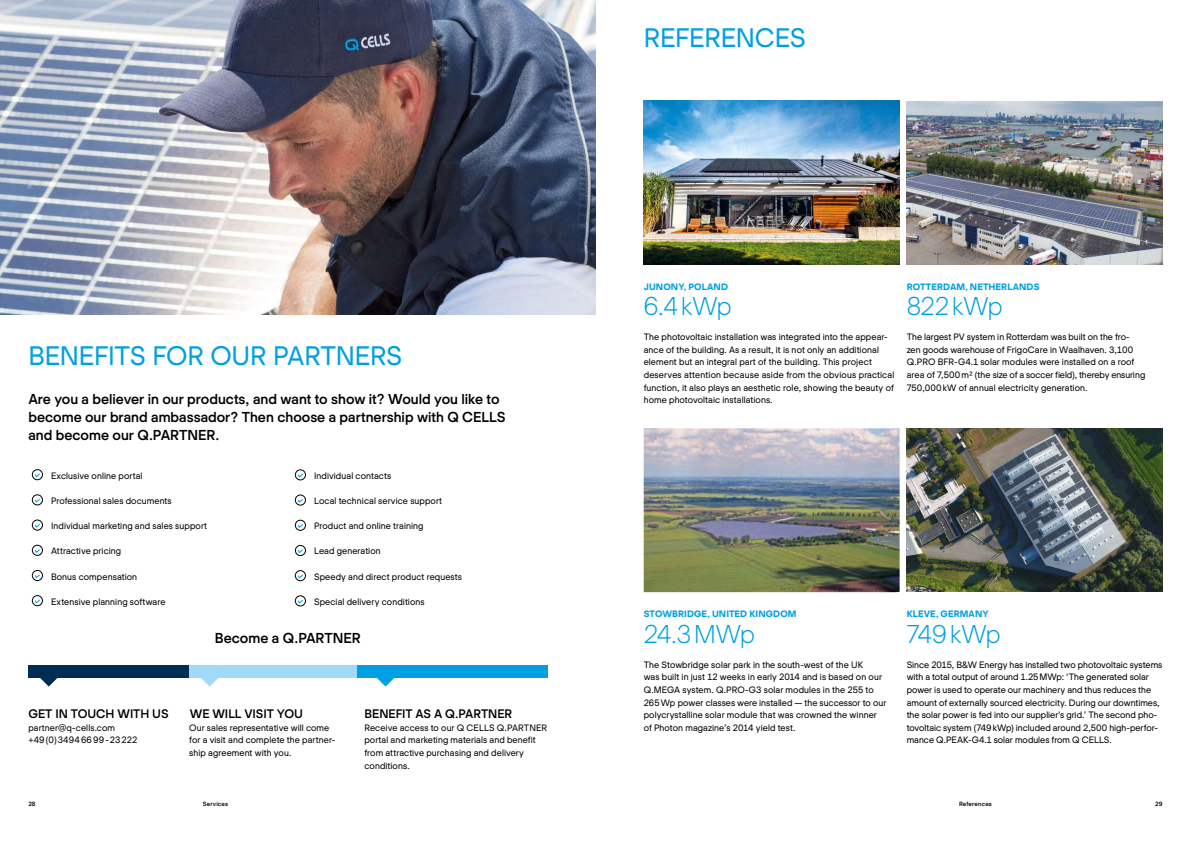
<style>
.page{position:relative;width:1191px;height:842px;background:#fff}
.page>*{position:absolute;margin:0;border:0;box-sizing:border-box;transform-origin:0 0}
.t1{font:26px "Actual R";letter-spacing:-.015em;color:#009fe3}
.t2{font:25px "Actual L";letter-spacing:-.02em;color:#009fe3}
.t3{font:14px/18.2px "Actual M";color:#000}
.t4{font:12px "Actual M";letter-spacing:-.005em;color:#000}
.t5{font:9px/12.6px "Actual R";letter-spacing:.005em;color:#000}
.t6{font:9px "Actual B";letter-spacing:.01em;color:#009fe3}
.t7{font:6px "Actual M";letter-spacing:.025em;color:#000}
</style>
<div class="page">
<div style="left:28px;top:665px;width:161px;height:13px;background:#002e52"></div>
<svg style="left:40px;top:678px;width:18px;height:9px"></svg>
<svg style="left:201px;top:678px;width:17px;height:9px"></svg>
<svg style="left:377px;top:678px;width:17px;height:9px"></svg>
<div style="left:189px;top:665px;width:197px;height:13px;background:#a1daf8"></div>
<div style="left:357px;top:665px;width:190px;height:13px;background:#009fe3"></div>
<img style="left:0;top:0;width:595px;height:315px">
<div style="left:32px;top:469px;width:11px;height:11px;border:1px solid #000;border-radius:50%"></div>
<svg style="left:34px;top:473px;width:7px;height:5px"></svg>
<div style="left:32px;top:495px;width:11px;height:10px;border:1px solid #000;border-radius:50%"></div>
<svg style="left:34px;top:499px;width:7px;height:4px"></svg>
<div style="left:32px;top:520px;width:11px;height:10px;border:1px solid #000;border-radius:50%"></div>
<svg style="left:34px;top:524px;width:7px;height:4px"></svg>
<div style="left:32px;top:545px;width:11px;height:10px;border:1px solid #000;border-radius:50%"></div>
<svg style="left:34px;top:549px;width:7px;height:4px"></svg>
<div style="left:32px;top:570px;width:11px;height:11px;border:1px solid #000;border-radius:50%"></div>
<svg style="left:34px;top:574px;width:7px;height:5px"></svg>
<div style="left:32px;top:595px;width:11px;height:11px;border:1px solid #000;border-radius:50%"></div>
<svg style="left:34px;top:599px;width:7px;height:5px"></svg>
<div style="left:295px;top:470px;width:11px;height:10px;border:1px solid #000;border-radius:50%"></div>
<svg style="left:297px;top:474px;width:7px;height:4px"></svg>
<div style="left:295px;top:495px;width:11px;height:10px;border:1px solid #000;border-radius:50%"></div>
<svg style="left:297px;top:499px;width:7px;height:4px"></svg>
<div style="left:295px;top:520px;width:11px;height:10px;border:1px solid #000;border-radius:50%"></div>
<svg style="left:297px;top:524px;width:7px;height:4px"></svg>
<div style="left:295px;top:545px;width:11px;height:11px;border:1px solid #000;border-radius:50%"></div>
<svg style="left:297px;top:549px;width:7px;height:5px"></svg>
<div style="left:295px;top:570px;width:11px;height:11px;border:1px solid #000;border-radius:50%"></div>
<svg style="left:297px;top:574px;width:7px;height:5px"></svg>
<div style="left:295px;top:596px;width:11px;height:10px;border:1px solid #000;border-radius:50%"></div>
<svg style="left:297px;top:600px;width:7px;height:4px"></svg>
<img style="left:906px;top:101px;width:256px;height:164px">
<img style="left:643px;top:101px;width:256px;height:164px">
<img style="left:643px;top:428px;width:256px;height:164px">
<img style="left:906px;top:428px;width:256px;height:164px">
<h1 class="t1" style="left:28px;top:341px;width:375px">BENEFITS FOR OUR PARTNERS</h1>
<h3 class="t3" style="left:28px;top:389px;width:479px">Are you a believer in our products, and want to show it? Would you like to become our brand ambassador? Then choose a partnership with Q CELLS and become our Q.PARTNER.</h3>
<p class="t5" style="left:51px;top:469px;width:93px">Exclusive online portal</p>
<p class="t5" style="left:51px;top:494px;width:122px">Professional sales documents</p>
<p class="t5" style="left:51px;top:520px;width:158px">Individual marketing and sales support</p>
<p class="t5" style="left:51px;top:545px;width:72px">Attractive pricing</p>
<p class="t5" style="left:51px;top:570px;width:88px">Bonus compensation</p>
<p class="t5" style="left:51px;top:595px;width:116px">Extensive planning software</p>
<p class="t5" style="left:314px;top:469px;width:79px">Individual contacts</p>
<p class="t5" style="left:314px;top:494px;width:130px">Local technical service support</p>
<p class="t5" style="left:314px;top:520px;width:111px">Product and online training</p>
<p class="t5" style="left:314px;top:545px;width:68px">Lead generation</p>
<p class="t5" style="left:314px;top:570px;width:149px">Speedy and direct product requests</p>
<p class="t5" style="left:314px;top:595px;width:112px">Special delivery conditions</p>
<h3 class="t3" style="left:215px;top:628px;width:147px">Become a Q.PARTNER</h3>
<h3 class="t4" style="left:28px;top:707px;width:142px">GET IN TOUCH WITH US</h3>
<h3 class="t4" style="left:190px;top:707px;width:115px">WE WILL VISIT YOU</h3>
<h3 class="t4" style="left:364px;top:707px;width:149px">BENEFIT AS A Q.PARTNER</h3>
<p class="t5" style="left:189px;top:721px;width:147px">Our sales representative will come for a visit and complete the partner&shy;ship agreement with you.</p>
<p class="t5" style="left:364px;top:721px;width:184px">Receive access to our Q CELLS Q.PARTNER portal and marketing materials and benefit from attractive purchasing and delivery conditions.</p>
<p class="t5" style="left:28px;top:721px;width:110px">partner@q-cells.com +49(0)34946699-23222</p>
<h1 class="t1" style="left:643px;top:23px;width:164px">REFERENCES</h1>
<p class="t6" style="left:643px;top:281px;width:86px">JUNONY, POLAND</p>
<h2 class="t2" style="left:643px;top:292px;width:89px">6.4kWp</h2>
<p class="t5" style="left:643px;top:331px;width:252px">The photovoltaic installation was integrated into the appear&shy;ance of the building. As a result, it is not only an additional element but an integral part of the building. This project deserves attention because aside from the obvious practical function, it also plays an aesthetic role, showing the beauty of home photovoltaic installations.</p>
<p class="t6" style="left:906px;top:281px;width:134px">ROTTERDAM, NETHERLANDS</p>
<h2 class="t2" style="left:906px;top:292px;width:97px">822kWp</h2>
<p class="t5" style="left:906px;top:331px;width:240px">The largest PV system in Rotterdam was built on the fro&shy;zen goods warehouse of FrigoCare in Waalhaven. 3,100<br>Q.PRO BFR-G4.1 solar modules were installed on a roof area of 7,500m² (the size of a soccer field), thereby ensuring 750,000kW of annual electricity generation.</p>
<p class="t6" style="left:643px;top:609px;width:154px">STOWBRIDGE, UNITED KINGDOM</p>
<h2 class="t2" style="left:643px;top:620px;width:113px">24.3MWp</h2>
<p class="t5" style="left:643px;top:658px;width:244px">The Stowbridge solar park in the south-west of the UK<br>was built in just 12 weeks in early 2014 and is based on our Q.MEGA system. Q.PRO-G3 solar modules in the 255 to 265Wp power classes were installed — the successor to our polycrystalline solar module that was crowned the winner of Photon magazine’s 2014 yield test.</p>
<p class="t6" style="left:906px;top:609px;width:83px">KLEVE, GERMANY</p>
<h2 class="t2" style="left:906px;top:620px;width:95px">749kWp</h2>
<p class="t5" style="left:906px;top:658px;width:257px">Since 2015, B&amp;W Energy has installed two photovoltaic systems with a total output of around 1.25MWp: ‘The generated solar power is used to operate our machinery and thus reduces the amount of externally sourced electricity. During our downtimes, the solar power is fed into our supplier's grid.’ The second pho&shy;tovoltaic system (749kWp) included around 2,500 high-perfor&shy;mance Q.PEAK-G4.1 solar modules from Q CELLS.</p>
<p class="t7" style="left:28px;top:801px;width:9px">28</p>
<p class="t7" style="left:203px;top:801px;width:27px">Services</p>
<p class="t7" style="left:959px;top:801px;width:34px">References</p>
<p class="t7" style="left:1155px;top:801px;width:9px">29</p>
</div>
